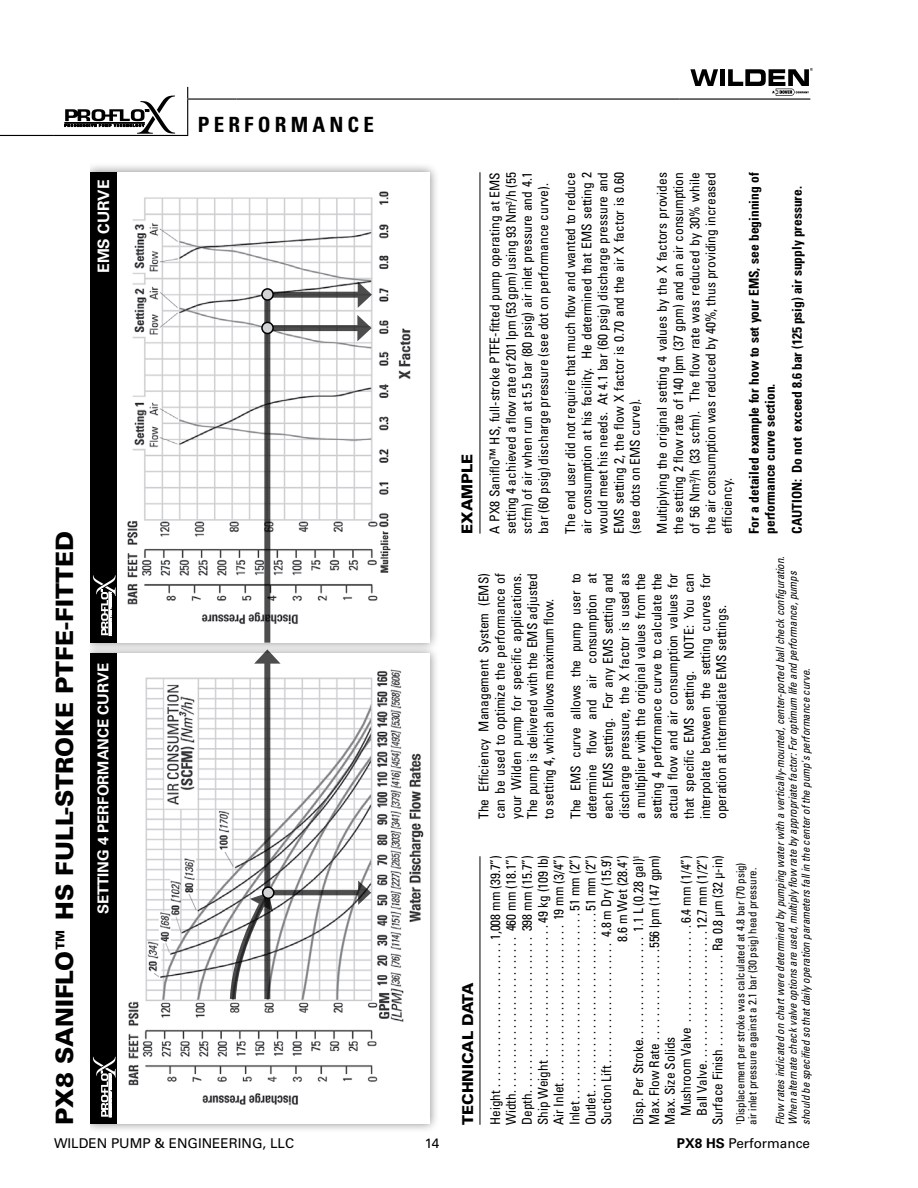
<style>
.page{position:relative;width:918px;height:1188px;background:#fff}
.page>*{position:absolute;margin:0;border:0;box-sizing:border-box;transform-origin:0 0}
.t1{font:900 24px "Univers";color:#000}
.t2{font:700 condensed 21px "Univers";letter-spacing:.2em;color:#000}
.t3{font:700 15.75px "Univers";color:#fff}
.t4{font:700 15px "Univers";color:#fff}
.t5{font:900 15px "Univers";color:#000}
.t6{font:condensed 13.5px/16.2px "Univers";color:#000;text-align:justify}
.t7{font:700 condensed 13.5px/16.2px "Univers";color:#000}
.t8{font:13.5px "Univers";color:#000}
.t9{font:italic condensed 11.25px/12.8px "Univers";letter-spacing:-.005em;color:#000;scale:.96 1}
.t10{font:condensed 11.25px/12px "Univers";color:#000}
.s1{font-weight:700}
</style>
<div class="page">
<hr style="left:54px;top:135px;width:134px;height:1px;background:#000">
<hr style="left:0;top:135px;width:54px;height:1px;background:#000">
<hr style="left:187px;top:98px;width:49px;height:2px;background:#000">
<hr style="left:187px;top:100px;width:1px;height:35px;background:#000">
<hr style="left:236px;top:98px;width:443px;height:2px;background:#000">
<hr style="left:679px;top:98px;width:131px;height:2px;background:#000">
<div style="left:720px;top:69px;width:5px;height:17px;background:#000"></div>
<svg style="left:690px;top:69px;width:28px;height:17px"></svg>
<svg style="left:728px;top:68px;width:85px;height:28px"></svg>
<svg style="left:65px;top:96px;width:110px;height:38px"></svg>
<div style="left:81px;top:644px;width:359px;height:490px;background:#000;opacity:.45"></div>
<div style="left:90px;top:654px;width:340px;height:470px;background:#fff"></div>
<div style="left:81px;top:163px;width:359px;height:490px;background:#000;opacity:.45"></div>
<div style="left:90px;top:172px;width:340px;height:471px;background:#fff"></div>
<div style="left:90px;top:172px;width:27px;height:471px;background:#000"></div>
<svg style="left:93px;top:575px;width:23px;height:61px"></svg>
<div style="left:90px;top:654px;width:27px;height:470px;background:#000"></div>
<svg style="left:93px;top:1057px;width:23px;height:60px"></svg>
<div style="left:72px;top:158px;width:18px;height:976px;background:#fff"></div>
<hr style="left:480px;top:856px;width:1px;height:269px;background:#000">
<hr style="left:480px;top:172px;width:1px;height:362px;background:#000">
<img style="left:127px;top:191px;width:284px;height:433px">
<img style="left:128px;top:664px;width:296px;height:442px">
<div style="left:264px;top:658px;width:6px;height:341px;background:#474747"></div>
<svg style="left:254px;top:281px;width:118px;height:383px"></svg>
<svg style="left:227px;top:892px;width:46px;height:113px"></svg>
<svg style="left:275px;top:890px;width:83px;height:5px"></svg>
<svg style="left:358px;top:881px;width:13px;height:24px"></svg>
<div style="left:263px;top:887px;width:11px;height:11px;background:#d1d3d4;border-radius:50%"></div>
<div style="left:262px;top:886px;width:13px;height:13px;border:2px solid #000;border-radius:50%"></div>
<div style="left:262px;top:289px;width:11px;height:11px;background:#d1d3d4;border-radius:50%"></div>
<div style="left:261px;top:288px;width:13px;height:13px;border:2px solid #000;border-radius:50%"></div>
<p class="t3" style="left:94px;top:273px;width:95px;rotate:-90deg">EMS CURVE</p>
<h1 class="t1" style="left:49px;top:1125px;width:596px;rotate:-90deg">PX8 SANIFLO™ HS FULL-STROKE PTFE-FITTED</h1>
<p class="t4" style="left:95px;top:914px;width:253px;rotate:-90deg">SETTING 4 PERFORMANCE CURVE</p>
<h2 class="t2" style="left:198px;top:112px;width:178px">PERFORMANCE</h2>
<p class="t5" style="left:458px;top:534px;width:81px;rotate:-90deg">EXAMPLE</p>
<p class="t6" style="left:486px;top:534px;width:363px;rotate:-90deg">A PX8 Saniflo™ HS, full-stroke PTFE-fitted pump operating at EMS setting 4 achieved a flow rate of 201 lpm (53 gpm) using 93 Nm<sup>3</sup>/h (55 scfm) of air when run at 5.5 bar (80 psig) air inlet pressure and 4.1 bar (60 psig) discharge pressure (see dot on performance curve).</p>
<p class="t6" style="left:562px;top:534px;width:363px;rotate:-90deg">The end user did not require that much flow and wanted to reduce air consumption at his facility. He determined that EMS setting 2 would meet his needs. At 4.1 bar (60 psig) discharge pressure and EMS setting 2, the flow X factor is 0.70 and the air X factor is 0.60 (see dots on EMS curve).</p>
<p class="t6" style="left:654px;top:534px;width:363px;rotate:-90deg">Multiplying the original setting 4 values by the X factors provides the setting 2 flow rate of 140 lpm (37 gpm) and an air consumption of 56 Nm<sup>3</sup>/h (33 scfm). The flow rate was reduced by 30% while the air consumption was reduced by 40%, thus providing increased efficiency.</p>
<p class="t7" style="left:746px;top:534px;width:363px;rotate:-90deg">For a detailed example for how to set your EMS, see beginning of performance curve section.</p>
<p class="t7" style="left:789px;top:534px;width:349px;rotate:-90deg">CAUTION: Do not exceed 8.6 bar (125 psig) air supply pressure.</p>
<p class="t6" style="left:476px;top:819px;width:248px;rotate:-90deg">The Efficiency Management System (EMS) can be used to optimize the performance of your Wilden pump for specific applications.<br>The pump is delivered with the EMS adjusted to setting 4, which allows maximum flow.</p>
<p class="t6" style="left:567px;top:819px;width:248px;rotate:-90deg">The EMS curve allows the pump user to determine flow and air consumption at each EMS setting. For any EMS setting and discharge pressure, the X factor is used as a multiplier with the original values from the setting 4 performance curve to calculate the actual flow and air consumption values for that specific EMS setting. NOTE: You can interpolate between the setting curves for operation at intermediate EMS settings.</p>
<p class="t5" style="left:459px;top:1125px;width:144px;rotate:-90deg">TECHNICAL DATA</p>
<p class="t6" style="left:487px;top:1125px;width:272px;rotate:-90deg">Height ......................... 1,008 mm (39.7”)</p>
<p class="t6" style="left:503px;top:1125px;width:271px;rotate:-90deg">Width ........................... 460 mm (18.1”)</p>
<p class="t6" style="left:519px;top:1125px;width:271px;rotate:-90deg">Depth ........................... 398 mm (15.7”)</p>
<p class="t6" style="left:535px;top:1125px;width:271px;rotate:-90deg">Ship Weight ....................... 49 kg (109 lb)</p>
<p class="t6" style="left:551px;top:1125px;width:271px;rotate:-90deg">Air Inlet ........................... 19 mm (3/4”)</p>
<p class="t6" style="left:566px;top:1125px;width:271px;rotate:-90deg">Inlet . . . . . . . . . . . . . . . . . . . . . . . . . . . . . . . . 51 mm (2”)</p>
<p class="t6" style="left:582px;top:1125px;width:271px;rotate:-90deg">Outlet .............................. 51 mm (2”)</p>
<p class="t6" style="left:598px;top:1125px;width:272px;rotate:-90deg">Suction Lift ..................... 4.8 m Dry (15.9’)</p>
<p class="t6" style="left:614px;top:942px;width:89px;rotate:-90deg">8.6 m Wet (28.4’)</p>
<p class="t6" style="left:630px;top:1125px;width:272px;rotate:-90deg">Disp. Per Stroke .................. 1.1 L (0.28 gal)<sup>1</sup></p>
<p class="t6" style="left:646px;top:1125px;width:271px;rotate:-90deg">Max. Flow Rate ................ 556 lpm (147 gpm)</p>
<p class="t6" style="left:678px;top:1116px;width:263px;rotate:-90deg">Mushroom Valve ................. 6.4 mm (1/4”)</p>
<p class="t6" style="left:694px;top:1116px;width:263px;rotate:-90deg">Ball Valve ...................... 12.7 mm (1/2”)</p>
<p class="t6" style="left:710px;top:1125px;width:271px;rotate:-90deg">Surface Finish ................. Ra 0.8 μm (32 μ-in)</p>
<p class="t10" style="left:734px;top:1125px;width:264px;rotate:-90deg"><sup>1</sup>Displacement per stroke was calculated at 4.8 bar (70 psig) air inlet pressure against a 2.1 bar (30 psig) head pressure.</p>
<p class="t6" style="left:662px;top:1125px;width:90px;rotate:-90deg">Max. Size Solids</p>
<p class="t9" style="left:774px;top:1125px;width:594px;rotate:-90deg">Flow rates indicated on chart were determined by pumping water with a vertically-mounted, center-ported ball check configuration.<br>When alternate check valve options are used, multiply flow rate by appropriate factor: For optimum life and performance, pumps should be specified so that daily operation parameters fall in the center of the pump's performance curve.</p>
<p class="t8" style="left:54px;top:1135px;width:242px">WILDEN PUMP &amp; ENGINEERING, LLC</p>
<p class="t8" style="left:425px;top:1135px;width:16px">14</p>
<p class="t8" style="left:677px;top:1135px;width:135px"><span class="s1">PX8 HS</span> Performance</p>
</div>
